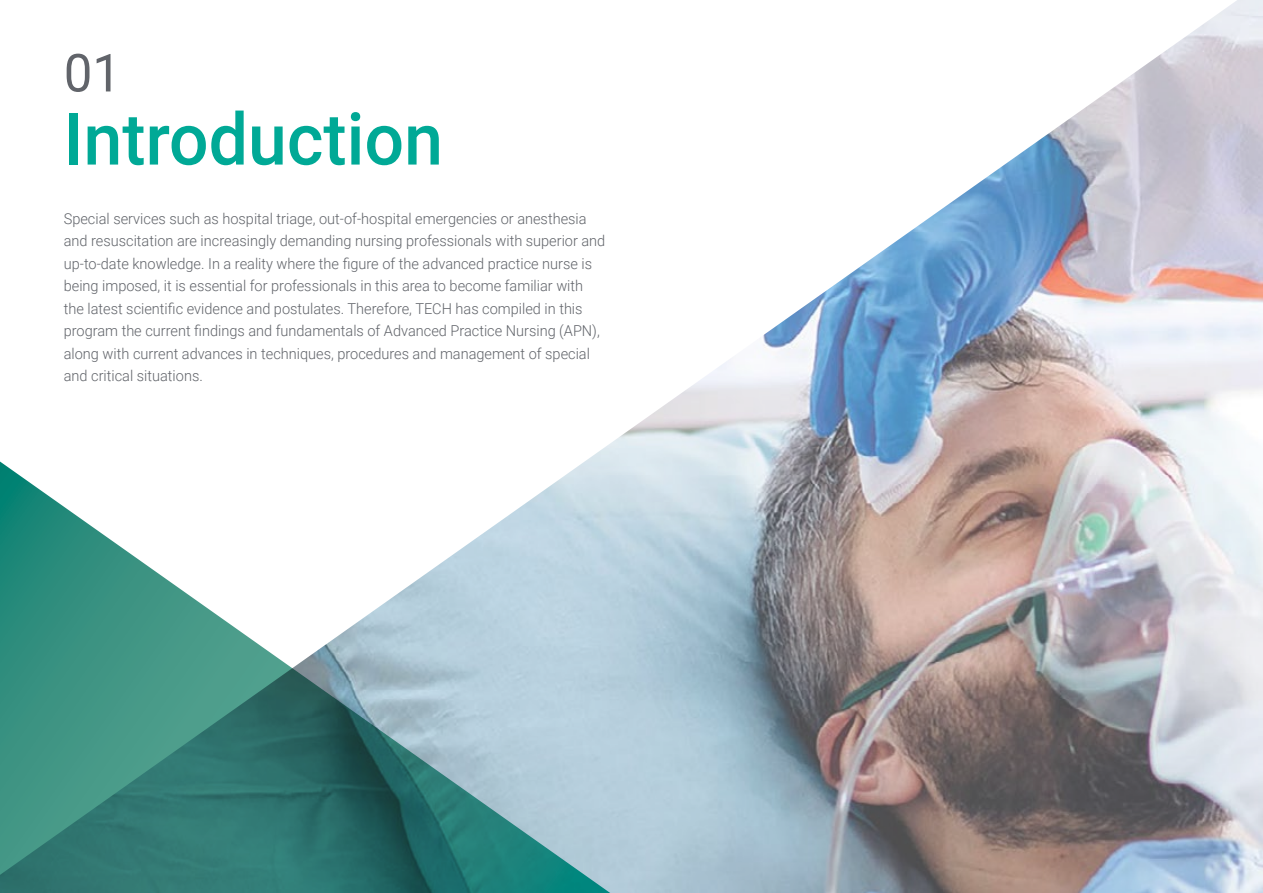
<style>
.page{position:relative;width:1263px;height:893px;background:#fff}
.page>*{position:absolute;margin:0;border:0;box-sizing:border-box;transform-origin:0 0}
.t1{font:500 72px "Roboto";color:#00a996}
.t2{font:52.5px "Roboto";color:#61646a}
.t3{font:300 15px/22.5px "Roboto";color:#61646a}
</style>
<div class="page">
<img style="left:607px;top:0;width:656px;height:893px">
<svg style="left:0;top:446px;width:640px;height:447px"></svg>
<h2 class="t2" style="left:64px;top:36px;width:59px">01</h2>
<h1 class="t1" style="left:64px;top:89px;width:381px">Introduction</h1>
<p class="t3" style="left:64px;top:207px;width:543px">Special services such as hospital triage, out-of-hospital emergencies or anesthesia and resuscitation are increasingly demanding nursing professionals with superior and up-to-date knowledge. In a reality where the figure of the advanced practice nurse is being imposed, it is essential for professionals in this area to become familiar with the latest scientific evidence and postulates. Therefore, TECH has compiled in this program the current findings and fundamentals of Advanced Practice Nursing (APN), along with current advances in techniques, procedures and management of special and critical situations.</p>
</div>
